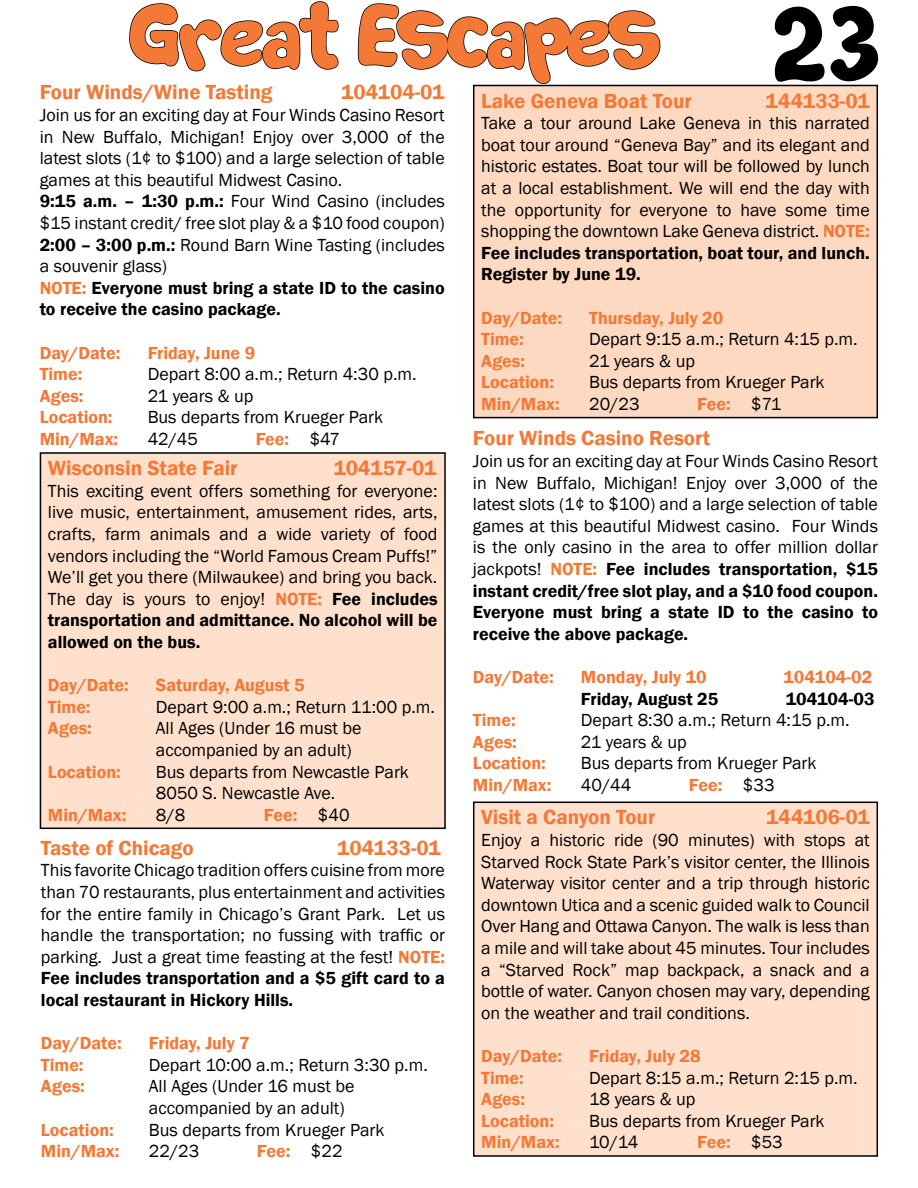
<style>
.page{position:relative;width:918px;height:1188px;background:#fff}
.page>*{position:absolute;margin:0;border:0;box-sizing:border-box;transform-origin:0 0}
.t1{font:108px "Soft Marshmallow";color:#000}
.t2{font:90px "Soft Marshmallow";letter-spacing:-.02em;color:#f47836}
.t3{font:600 21px "Franklin Gothic";color:#f47836}
.t4{font:18px/21.6px "Franklin Gothic";color:#000;text-align:justify}
.t5{font:600 18px "Franklin Gothic";color:#f47836}
.t6{font:600 18px "Franklin Gothic";color:#000}
.s1{font-weight:600;color:#f47836}
.s2{font-weight:600}
.s3{font-weight:400;color:#000}
</style>
<div class="page">
<svg style="left:129px;top:1px;width:210px;height:71px"></svg>
<svg style="left:357px;top:3px;width:304px;height:82px"></svg>
<div style="left:474px;top:85px;width:403px;height:333px;background:#fdd9c1"></div>
<div style="left:473px;top:85px;width:405px;height:333px;border:2px solid #000"></div>
<div style="left:40px;top:453px;width:405px;height:375px;background:#fee0cc"></div>
<div style="left:40px;top:452px;width:406px;height:377px;border:2px solid #000"></div>
<div style="left:474px;top:802px;width:403px;height:354px;background:#fee0cc"></div>
<div style="left:473px;top:802px;width:405px;height:355px;border:2px solid #000"></div>
<h2 class="t2" style="left:130px;top:-15px;width:532px">Great Escapes</h2>
<p class="t3" style="left:481px;top:88px;width:212px">Lake Geneva Boat Tour</p>
<p class="t3" style="left:766px;top:88px;width:106px">144133-01</p>
<p class="t4" style="left:481px;top:113px;width:390px">Take a tour around Lake Geneva in this narrated boat tour around “Geneva Bay” and its elegant and historic estates. Boat tour will be followed by lunch at a local establishment. We will end the day with the opportunity for everyone to have some time shopping the downtown Lake Geneva district. <span class="s1">NOTE:<br></span><span class="s2">Fee includes transportation, boat tour, and lunch.<br>Register by June 19.</span></p>
<p class="t5" style="left:481px;top:307px;width:82px">Day/Date:</p>
<p class="t5" style="left:589px;top:307px;width:136px">Thursday, July 20</p>
<p class="t5" style="left:481px;top:328px;width:44px">Time:</p>
<p class="t4" style="left:589px;top:329px;width:270px">Depart 9:15 a.m.; Return 4:15 p.m.</p>
<p class="t5" style="left:481px;top:350px;width:45px">Ages:</p>
<p class="t4" style="left:589px;top:350px;width:107px">21 years &amp; up</p>
<p class="t5" style="left:481px;top:371px;width:74px">Location:</p>
<p class="t4" style="left:589px;top:372px;width:237px">Bus departs from Krueger Park</p>
<p class="t5" style="left:481px;top:393px;width:80px">Min/Max:</p>
<p class="t4" style="left:589px;top:394px;width:52px">20/23</p>
<p class="t5" style="left:697px;top:393px;width:86px">Fee: <span class="s3">$71</span></p>
<h1 class="t1" style="left:770px;top:-15px;width:113px">23</h1>
<p class="t3" style="left:40px;top:79px;width:234px">Four Winds/Wine Tasting</p>
<p class="t3" style="left:341px;top:79px;width:105px">104104-01</p>
<p class="t4" style="left:40px;top:105px;width:407px;text-align:left">Join us for an exciting day at Four Winds Casino Resort in New Buffalo, Michigan! Enjoy over 3,000 of the latest slots (1¢ to $100) and a large selection of table games at this beautiful Midwest Casino.<br><span class="s2">9:15 a.m. – 1:30 p.m.:</span> Four Wind Casino (includes $15 instant credit/ free slot play &amp; a $10 food coupon)<br><span class="s2">2:00 – 3:00 p.m.:</span> Round Barn Wine Tasting (includes a souvenir glass)<br><span class="s1">NOTE:</span> <span class="s2">Everyone must bring a state ID to the casino to receive the casino package.</span></p>
<p class="t5" style="left:40px;top:342px;width:82px">Day/Date:</p>
<p class="t5" style="left:148px;top:342px;width:109px">Friday, June 9</p>
<p class="t5" style="left:40px;top:363px;width:44px">Time:</p>
<p class="t4" style="left:148px;top:364px;width:270px">Depart 8:00 a.m.; Return 4:30 p.m.</p>
<p class="t5" style="left:40px;top:385px;width:45px">Ages:</p>
<p class="t4" style="left:148px;top:385px;width:107px">21 years &amp; up</p>
<p class="t5" style="left:40px;top:406px;width:74px">Location:</p>
<p class="t4" style="left:148px;top:407px;width:237px">Bus departs from Krueger Park</p>
<p class="t5" style="left:40px;top:428px;width:80px">Min/Max:</p>
<p class="t4" style="left:148px;top:429px;width:52px">42/45</p>
<p class="t5" style="left:256px;top:428px;width:86px">Fee: <span class="s3">$47</span></p>
<p class="t3" style="left:473px;top:425px;width:239px">Four Winds Casino Resort</p>
<p class="t4" style="left:473px;top:451px;width:407px">Join us for an exciting day at Four Winds Casino Resort in New Buffalo, Michigan! Enjoy over 3,000 of the latest slots (1¢ to $100) and a large selection of table games at this beautiful Midwest casino. Four Winds is the only casino in the area to offer million dollar jackpots! <span class="s1">NOTE:</span> <span class="s2">Fee includes transportation, $15 instant credit/free slot play, and a $10 food coupon.<br>Everyone must bring a state ID to the casino to receive the above package.</span></p>
<p class="t5" style="left:473px;top:666px;width:82px">Day/Date:</p>
<p class="t5" style="left:581px;top:666px;width:127px">Monday, July 10</p>
<p class="t5" style="left:783px;top:666px;width:90px">104104-02</p>
<p class="t6" style="left:581px;top:687px;width:139px">Friday, August 25</p>
<p class="t6" style="left:786px;top:687px;width:90px">104104-03</p>
<p class="t5" style="left:473px;top:709px;width:44px">Time:</p>
<p class="t4" style="left:581px;top:710px;width:270px">Depart 8:30 a.m.; Return 4:15 p.m.</p>
<p class="t5" style="left:473px;top:731px;width:45px">Ages:</p>
<p class="t4" style="left:581px;top:731px;width:107px">21 years &amp; up</p>
<p class="t5" style="left:473px;top:752px;width:74px">Location:</p>
<p class="t4" style="left:581px;top:753px;width:237px">Bus departs from Krueger Park</p>
<p class="t5" style="left:473px;top:774px;width:80px">Min/Max:</p>
<p class="t4" style="left:581px;top:775px;width:52px">40/44</p>
<p class="t5" style="left:689px;top:774px;width:87px">Fee: <span class="s3">$33</span></p>
<p class="t3" style="left:48px;top:455px;width:191px">Wisconsin State Fair</p>
<p class="t3" style="left:334px;top:455px;width:104px">104157-01</p>
<p class="t4" style="left:48px;top:480px;width:391px">This exciting event offers something for everyone: live music, entertainment, amusement rides, arts, crafts, farm animals and a wide variety of food vendors including the “World Famous Cream Puffs!” We’ll get you there (Milwaukee) and bring you back.<br>The day is yours to enjoy! <span class="s1">NOTE:</span> <span class="s2">Fee includes transportation and admittance. No alcohol will be allowed on the bus.</span></p>
<p class="t5" style="left:48px;top:674px;width:82px">Day/Date:</p>
<p class="t5" style="left:156px;top:674px;width:150px">Saturday, August 5</p>
<p class="t5" style="left:48px;top:696px;width:44px">Time:</p>
<p class="t4" style="left:156px;top:696px;width:281px">Depart 9:00 a.m.; Return 11:00 p.m.</p>
<p class="t5" style="left:48px;top:717px;width:45px">Ages:</p>
<p class="t4" style="left:156px;top:718px;width:207px">All Ages (Under 16 must be accompanied by an adult)</p>
<p class="t5" style="left:48px;top:761px;width:74px">Location:</p>
<p class="t4" style="left:156px;top:761px;width:254px">Bus departs from Newcastle Park<br>8050 S. Newcastle Ave.</p>
<p class="t5" style="left:48px;top:804px;width:80px">Min/Max:</p>
<p class="t4" style="left:156px;top:804px;width:31px">8/8</p>
<p class="t5" style="left:264px;top:804px;width:87px">Fee: <span class="s3">$40</span></p>
<p class="t3" style="left:481px;top:805px;width:176px">Visit a Canyon Tour</p>
<p class="t3" style="left:766px;top:805px;width:105px">144106-01</p>
<p class="t4" style="left:481px;top:830px;width:390px">Enjoy a historic ride (90 minutes) with stops at Starved Rock State Park’s visitor center, the Illinois Waterway visitor center and a trip through historic downtown Utica and a scenic guided walk to Council Over Hang and Ottawa Canyon. The walk is less than a mile and will take about 45 minutes. Tour includes a “Starved Rock” map backpack, a snack and a bottle of water. Canyon chosen may vary, depending on the weather and trail conditions.</p>
<p class="t5" style="left:481px;top:1045px;width:82px">Day/Date:</p>
<p class="t5" style="left:589px;top:1045px;width:113px">Friday, July 28</p>
<p class="t5" style="left:481px;top:1067px;width:44px">Time:</p>
<p class="t4" style="left:589px;top:1067px;width:270px">Depart 8:15 a.m.; Return 2:15 p.m.</p>
<p class="t5" style="left:481px;top:1088px;width:45px">Ages:</p>
<p class="t4" style="left:589px;top:1089px;width:108px">18 years &amp; up</p>
<p class="t5" style="left:481px;top:1110px;width:74px">Location:</p>
<p class="t4" style="left:589px;top:1110px;width:237px">Bus departs from Krueger Park</p>
<p class="t5" style="left:481px;top:1131px;width:80px">Min/Max:</p>
<p class="t4" style="left:589px;top:1132px;width:51px">10/14</p>
<p class="t5" style="left:697px;top:1131px;width:87px">Fee: <span class="s3">$53</span></p>
<p class="t3" style="left:41px;top:835px;width:154px">Taste of Chicago</p>
<p class="t3" style="left:337px;top:835px;width:105px">104133-01</p>
<p class="t4" style="left:41px;top:860px;width:406px">This favorite Chicago tradition offers cuisine from more than 70 restaurants, plus entertainment and activities for the entire family in Chicago’s Grant Park. Let us handle the transportation; no fussing with traffic or parking. Just a great time feasting at the fest! <span class="s1">NOTE:<br></span><span class="s2">Fee includes transportation and a $5 gift card to a local restaurant in Hickory Hills.</span></p>
<p class="t5" style="left:41px;top:1032px;width:82px">Day/Date:</p>
<p class="t5" style="left:149px;top:1032px;width:102px">Friday, July 7</p>
<p class="t5" style="left:41px;top:1054px;width:44px">Time:</p>
<p class="t4" style="left:149px;top:1054px;width:280px">Depart 10:00 a.m.; Return 3:30 p.m.</p>
<p class="t5" style="left:41px;top:1075px;width:45px">Ages:</p>
<p class="t4" style="left:149px;top:1076px;width:207px">All Ages (Under 16 must be accompanied by an adult)</p>
<p class="t5" style="left:41px;top:1118px;width:74px">Location:</p>
<p class="t4" style="left:149px;top:1119px;width:237px">Bus departs from Krueger Park</p>
<p class="t5" style="left:41px;top:1140px;width:80px">Min/Max:</p>
<p class="t4" style="left:149px;top:1141px;width:52px">22/23</p>
<p class="t5" style="left:257px;top:1140px;width:87px">Fee: <span class="s3">$22</span></p>
</div>
